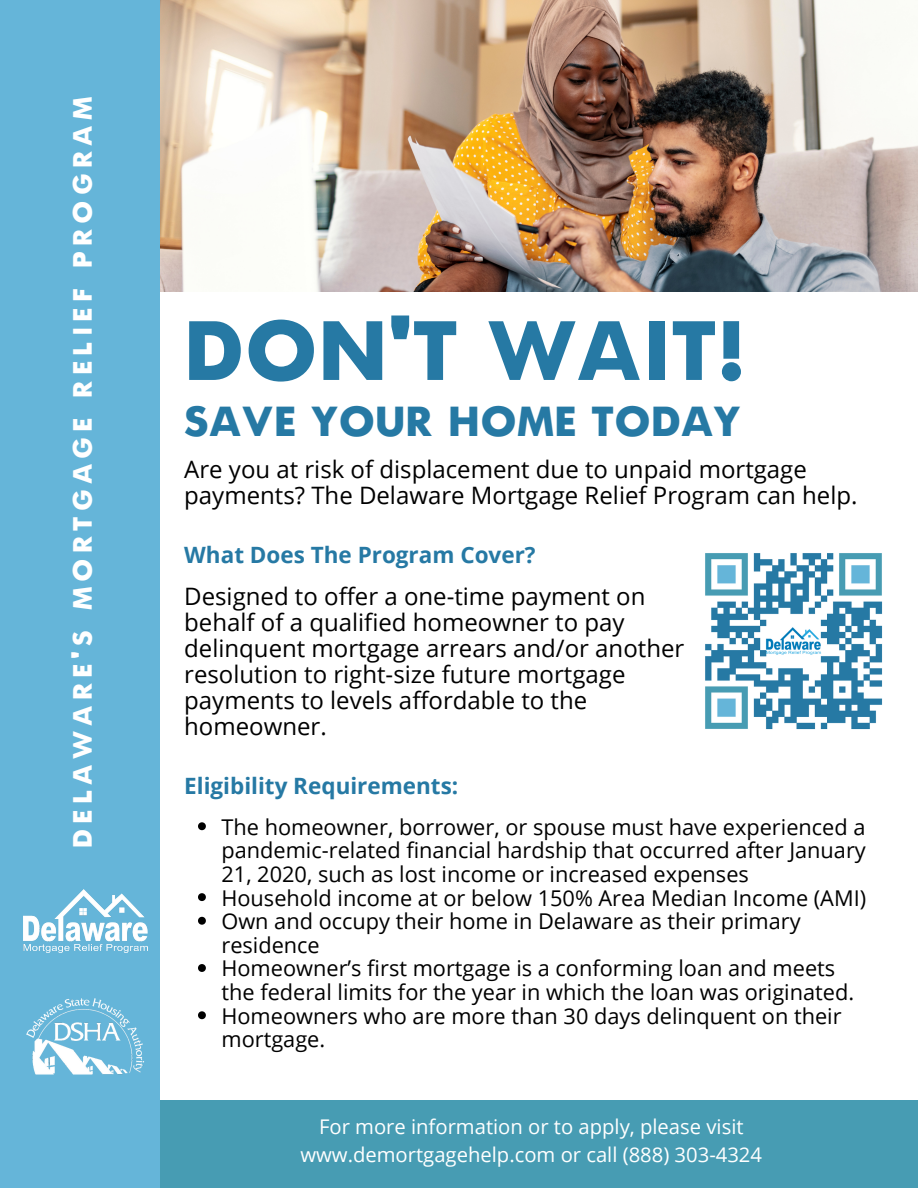
<style>
.page{position:relative;width:918px;height:1188px;background:#fff}
.page>*{position:absolute;margin:0;border:0;box-sizing:border-box;transform-origin:0 0}
.t1{font:800 90px "Tw Cen MT Std";color:#2679a4}
.t2{font:800 45px "Tw Cen MT Std";color:#2679a4}
.t3{font:800 28.5px "Tw Cen MT Std";letter-spacing:.18em;color:#fff}
.t4{font:24px/25.8px "Open Sans";color:#000}
.t5{font:700 22.5px "Open Sans";color:#2679a4}
.t6{font:21.75px/23.7px "Open Sans";color:#000}
.t7{font:20.25px/28.2px "Open Sans";color:#fff;text-align:center}
</style>
<div class="page">
<div style="left:0;top:1100px;width:918px;height:88px;background:#479cb3"></div>
<img style="left:160px;top:0;width:758px;height:292px">
<div style="left:0;top:0;width:160px;height:1188px;background:#65b5d9"></div>
<img style="left:24px;top:889px;width:123px;height:63px">
<img style="left:27px;top:998px;width:118px;height:77px">
<img style="left:705px;top:553px;width:178px;height:177px">
<svg style="left:198px;top:822px;width:8px;height:8px"></svg>
<svg style="left:198px;top:893px;width:8px;height:8px"></svg>
<svg style="left:198px;top:917px;width:8px;height:8px"></svg>
<svg style="left:198px;top:964px;width:8px;height:8px"></svg>
<svg style="left:198px;top:1011px;width:8px;height:8px"></svg>
<p class="t3" style="left:73px;top:848px;width:753px;rotate:-90deg">DELAWARE'S MORTGAGE RELIEF PROGRAM</p>
<p class="t1" style="left:184px;top:321px;width:564px">DON'T WAIT!</p>
<p class="t2" style="left:184px;top:407px;width:558px">SAVE YOUR HOME TODAY</p>
<p class="t4" style="left:184px;top:456px;width:675px">Are you at risk of displacement due to unpaid mortgage payments? The Delaware Mortgage Relief Program can help.</p>
<p class="t5" style="left:184px;top:539px;width:353px">What Does The Program Cover?</p>
<p class="t4" style="left:184px;top:583px;width:502px">Designed to offer a one-time payment on behalf of a qualified homeowner to pay delinquent mortgage arrears and/or another resolution to right-size future mortgage payments to levels affordable to the homeowner.</p>
<p class="t5" style="left:184px;top:770px;width:276px">Eligibility Requirements:</p>
<p class="t6" style="left:221px;top:814px;width:646px;text-align:justify">The homeowner, borrower, or spouse must have experienced a pandemic-related financial hardship that occurred after January 21, 2020, such as lost income or increased expenses</p>
<p class="t6" style="left:221px;top:885px;width:646px">Household income at or below 150% Area Median Income (AMI)</p>
<p class="t6" style="left:221px;top:909px;width:581px">Own and occupy their home in Delaware as their primary residence</p>
<p class="t6" style="left:221px;top:956px;width:634px">Homeowner’s first mortgage is a conforming loan and meets the federal limits for the year in which the loan was originated.</p>
<p class="t6" style="left:221px;top:1003px;width:622px">Homeowners who are more than 30 days delinquent on their mortgage.</p>
<p class="t7" style="left:300px;top:1112px;width:463px">For more information or to apply, please visit www.demortgagehelp.com or call (888) 303-4324</p>
</div>
